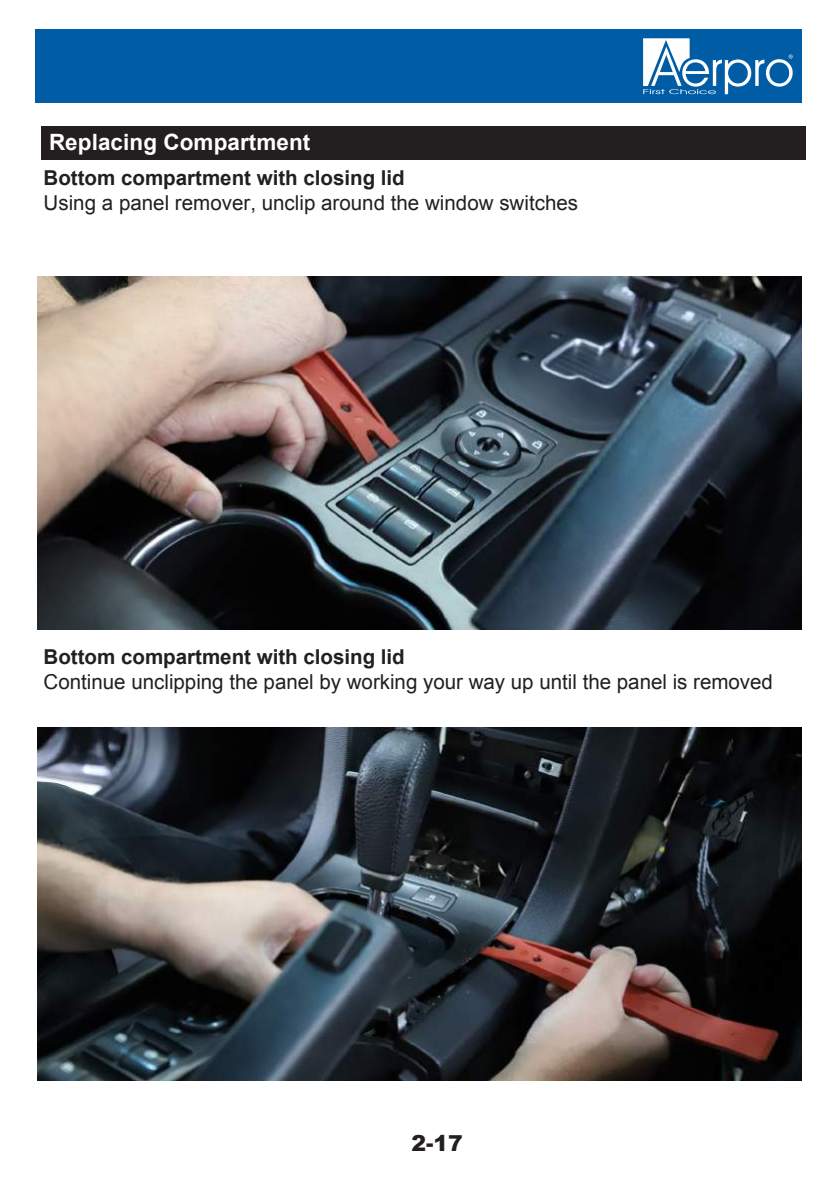
<style>
.page{position:relative;width:840px;height:1191px;background:#fff}
.page>*{position:absolute;margin:0;border:0;box-sizing:border-box;transform-origin:0 0}
.t1{font:700 22.4px "Arial";letter-spacing:.005em;color:#fff}
.t2{font:900 22px "Arial";color:#231f20}
.t3{font:20.6px "Arial";color:#231f20}
.t4{font:700 20.6px "Arial";color:#231f20}
</style>
<div class="page">
<div style="left:35px;top:29px;width:766px;height:73px;background:#015ca6"></div>
<svg style="left:643px;top:38px;width:149px;height:56px"></svg>
<img style="left:37px;top:277px;width:764px;height:353px">
<img style="left:37px;top:728px;width:764px;height:353px">
<div style="left:41px;top:127px;width:763px;height:33px;background:#231f20"></div>
<p class="t1" style="left:49px;top:127px;width:263px">Replacing Compartment</p>
<p class="t4" style="left:44px;top:164px;width:362px">Bottom compartment with closing lid</p>
<p class="t3" style="left:44px;top:189px;width:535px">Using a panel remover, unclip around the window switches</p>
<p class="t4" style="left:44px;top:643px;width:362px">Bottom compartment with closing lid</p>
<p class="t3" style="left:44px;top:668px;width:730px">Continue unclipping the panel by working your way up until the panel is removed</p>
<p class="t2" style="left:411px;top:1127px;width:53px">2-17</p>
</div>
